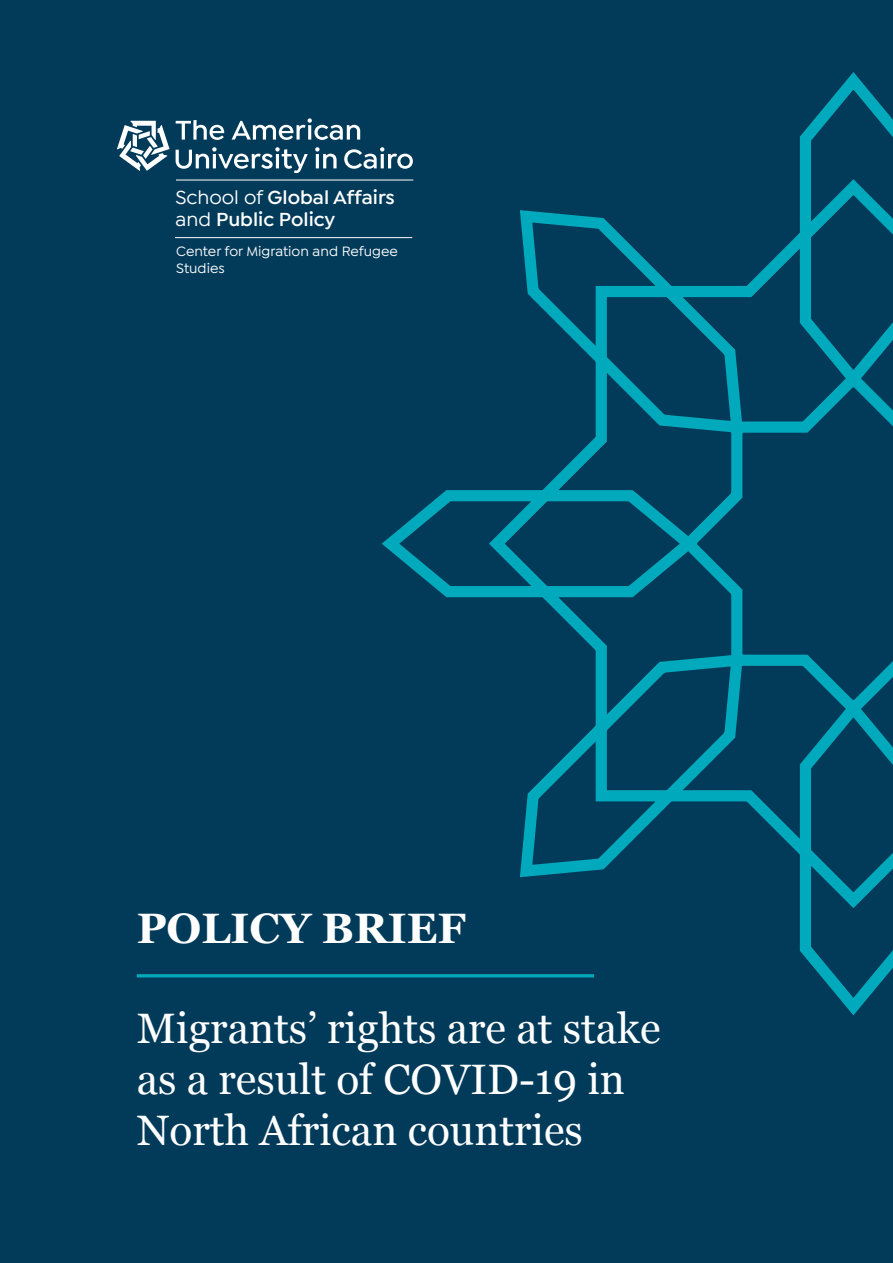
<style>
.page{position:relative;width:893px;height:1263px;background:#023b5a}
.page>*{position:absolute;margin:0;border:0;box-sizing:border-box;transform-origin:0 0}
.t1{font:42.45px/51px "Georgia";color:#fff}
.t2{font:700 42.45px "Georgia";color:#fff}
.t3{font:600 20.25px/21.6px "Isidora Sans";color:#fff}
.t4{font:500 14.4px/17.2px "Isidora Sans";color:#fff}
.s1{font-weight:500}
</style>
<div class="page">
<svg style="left:373px;top:72px;width:520px;height:944px"></svg>
<svg style="left:176px;top:147px;width:132px;height:26px"></svg>
<svg style="left:315px;top:147px;width:22px;height:21px"></svg>
<svg style="left:344px;top:147px;width:69px;height:22px"></svg>
<svg style="left:176px;top:120px;width:48px;height:20px"></svg>
<svg style="left:232px;top:118px;width:128px;height:22px"></svg>
<svg style="left:117px;top:121px;width:53px;height:50px"></svg>
<hr style="left:176px;top:180px;width:237px;height:1px;background:#fff">
<hr style="left:175px;top:237px;width:237px;height:1px;background:#fff">
<hr style="left:137px;top:974px;width:457px;height:3px;background:#00aabc">
<p class="t3" style="left:175px;top:187px;width:221px"><span class="s1">School of</span> Global Affairs <span class="s1">and</span> Public Policy</p>
<p class="t4" style="left:176px;top:242px;width:223px">Center for Migration and Refugee<br>Studies</p>
<p class="t2" style="left:137px;top:896px;width:331px">POLICY BRIEF</p>
<p class="t1" style="left:137px;top:1001px;width:525px">Migrants’ rights are at stake as a result of COVID-19 in<br>North African countries</p>
</div>
